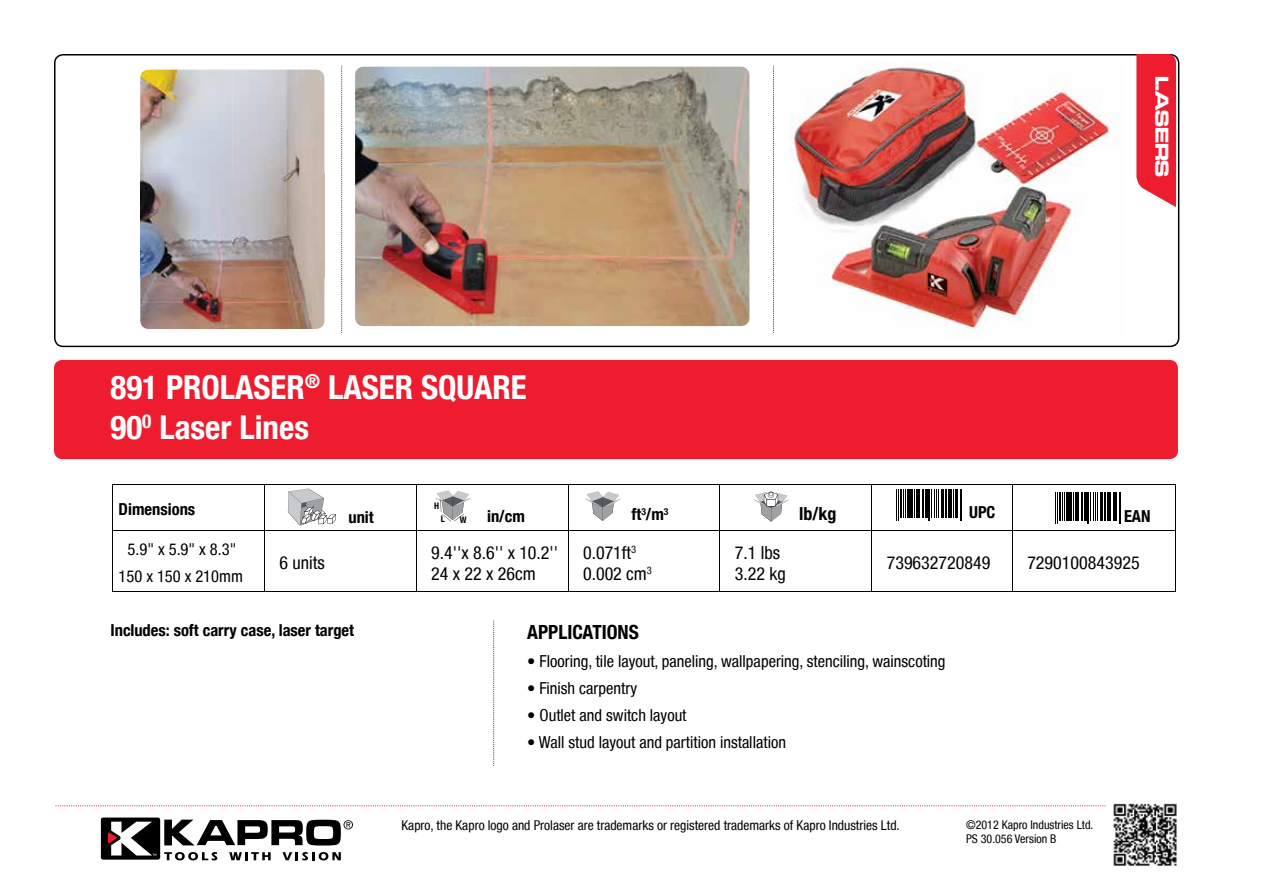
<style>
.page{position:relative;width:1263px;height:893px;background:#fff}
.page>*{position:absolute;margin:0;border:0;box-sizing:border-box;transform-origin:0 0}
.t1{font:700 condensed 33px/39.6px "Helvetica Neue LT";color:#fff}
.t2{font:700 condensed 19.5px "Helvetica Neue LT";color:#000}
.t3{font:700 expanded 19.5px "Microgramma LT";color:#fff}
.t4{font:condensed 18px/21.6px "Helvetica Neue LT";color:#000}
.t5{font:700 condensed 18px "Helvetica Neue LT";color:#000}
.t6{font:condensed 16.5px/27px "Helvetica Neue LT";color:#000;text-align:center}
.t7{font:700 condensed 16.5px "Helvetica Neue LT";color:#000}
.t8{font:condensed 13.5px "Helvetica Neue LT";color:#000}
.t9{font:condensed 12px/14.4px "Helvetica Neue LT";color:#000}
.t10{font:700 condensed 9px "Helvetica Neue LT";color:#000}
</style>
<div class="page">
<svg style="left:54px;top:54px;width:1125px;height:293px"></svg>
<div style="left:54px;top:360px;width:1124px;height:99px;background:#ed1c2e;border-radius:9px"></div>
<svg style="left:1136px;top:54px;width:40px;height:153px;background:#ee2f40"></svg>
<svg style="left:55px;top:805px;width:1051px;height:1px"></svg>
<svg style="left:341px;top:66px;width:1px;height:267px"></svg>
<svg style="left:773px;top:66px;width:1px;height:267px"></svg>
<svg style="left:493px;top:621px;width:1px;height:145px"></svg>
<hr style="left:112px;top:484px;width:152px;height:1px;background:#000">
<hr style="left:112px;top:485px;width:1px;height:45px;background:#000">
<hr style="left:264px;top:484px;width:152px;height:1px;background:#000">
<hr style="left:264px;top:485px;width:1px;height:45px;background:#000">
<hr style="left:416px;top:484px;width:152px;height:1px;background:#000">
<hr style="left:416px;top:485px;width:1px;height:45px;background:#000">
<hr style="left:568px;top:484px;width:152px;height:1px;background:#000">
<hr style="left:568px;top:485px;width:1px;height:45px;background:#000">
<hr style="left:720px;top:484px;width:152px;height:1px;background:#000">
<hr style="left:719px;top:485px;width:1px;height:45px;background:#000">
<hr style="left:872px;top:484px;width:140px;height:1px;background:#000">
<hr style="left:871px;top:485px;width:1px;height:45px;background:#000">
<hr style="left:1012px;top:484px;width:164px;height:1px;background:#000">
<hr style="left:1012px;top:485px;width:1px;height:45px;background:#000">
<hr style="left:1175px;top:485px;width:1px;height:45px;background:#000">
<hr style="left:112px;top:530px;width:152px;height:1px;background:#000">
<hr style="left:112px;top:530px;width:1px;height:61px;background:#000">
<hr style="left:264px;top:530px;width:152px;height:1px;background:#000">
<hr style="left:264px;top:530px;width:1px;height:61px;background:#000">
<hr style="left:416px;top:530px;width:152px;height:1px;background:#000">
<hr style="left:416px;top:530px;width:1px;height:61px;background:#000">
<hr style="left:568px;top:530px;width:152px;height:1px;background:#000">
<hr style="left:568px;top:530px;width:1px;height:61px;background:#000">
<hr style="left:720px;top:530px;width:152px;height:1px;background:#000">
<hr style="left:719px;top:530px;width:1px;height:61px;background:#000">
<hr style="left:872px;top:530px;width:140px;height:1px;background:#000">
<hr style="left:871px;top:530px;width:1px;height:61px;background:#000">
<hr style="left:1012px;top:530px;width:164px;height:1px;background:#000">
<hr style="left:1012px;top:530px;width:1px;height:61px;background:#000">
<hr style="left:1175px;top:530px;width:1px;height:61px;background:#000">
<hr style="left:112px;top:591px;width:152px;height:1px;background:#000">
<hr style="left:264px;top:591px;width:152px;height:1px;background:#000">
<hr style="left:416px;top:591px;width:152px;height:1px;background:#000">
<hr style="left:568px;top:591px;width:152px;height:1px;background:#000">
<hr style="left:720px;top:591px;width:152px;height:1px;background:#000">
<hr style="left:872px;top:591px;width:140px;height:1px;background:#000">
<hr style="left:1012px;top:591px;width:164px;height:1px;background:#000">
<svg style="left:435px;top:491px;width:35px;height:31px"></svg>
<svg style="left:585px;top:491px;width:35px;height:30px"></svg>
<svg style="left:753px;top:492px;width:36px;height:30px"></svg>
<svg style="left:288px;top:489px;width:48px;height:37px"></svg>
<hr style="left:897px;top:489px;width:1px;height:31px;background:#000">
<hr style="left:898px;top:489px;width:1px;height:31px;background:#000">
<svg style="left:900px;top:489px;width:24px;height:29px"></svg>
<hr style="left:925px;top:489px;width:2px;height:29px;background:#000">
<hr style="left:928px;top:489px;width:1px;height:31px;background:#000">
<hr style="left:930px;top:489px;width:1px;height:31px;background:#000">
<svg style="left:931px;top:489px;width:25px;height:29px"></svg>
<hr style="left:956px;top:489px;width:2px;height:29px;background:#000">
<hr style="left:960px;top:489px;width:1px;height:31px;background:#000">
<hr style="left:961px;top:489px;width:1px;height:31px;background:#000">
<hr style="left:1056px;top:492px;width:1px;height:31px;background:#000">
<hr style="left:1057px;top:492px;width:1px;height:31px;background:#000">
<svg style="left:1059px;top:492px;width:24px;height:29px"></svg>
<hr style="left:1084px;top:492px;width:2px;height:29px;background:#000">
<hr style="left:1087px;top:492px;width:1px;height:31px;background:#000">
<hr style="left:1089px;top:492px;width:1px;height:31px;background:#000">
<svg style="left:1090px;top:492px;width:25px;height:29px"></svg>
<hr style="left:1115px;top:492px;width:2px;height:29px;background:#000">
<hr style="left:1119px;top:492px;width:1px;height:31px;background:#000">
<hr style="left:1120px;top:492px;width:1px;height:31px;background:#000">
<div style="left:101px;top:817px;width:59px;height:43px;background:#000;border-radius:2px"></div>
<svg style="left:164px;top:852px;width:53px;height:8px"></svg>
<svg style="left:229px;top:852px;width:42px;height:8px"></svg>
<svg style="left:282px;top:852px;width:59px;height:8px"></svg>
<svg style="left:164px;top:820px;width:189px;height:25px"></svg>
<svg style="left:108px;top:822px;width:48px;height:34px"></svg>
<img style="left:355px;top:67px;width:394px;height:259px">
<img style="left:1113px;top:803px;width:64px;height:63px">
<img style="left:789px;top:62px;width:335px;height:276px">
<img style="left:140px;top:70px;width:184px;height:259px">
<h1 class="t1" style="left:111px;top:367px;width:418px">891 PROLASER<sup>®</sup> LASER SQUARE<br>90<sup>0</sup> Laser Lines</h1>
<p class="t3" style="left:1175px;top:76px;width:103px;rotate:90deg">LASERS</p>
<p class="t7" style="left:119px;top:499px;width:78px">Dimensions</p>
<p class="t6" style="left:119px;top:536px;width:126px">5.9" x 5.9" x 8.3"<br>150 x 150 x 210mm</p>
<p class="t10" style="left:434px;top:501px;width:7px">H</p>
<p class="t7" style="left:348px;top:507px;width:27px">unit</p>
<p class="t5" style="left:799px;top:502px;width:39px">lb/kg</p>
<p class="t7" style="left:969px;top:502px;width:28px">UPC</p>
<p class="t7" style="left:1124px;top:507px;width:28px">EAN</p>
<p class="t10" style="left:441px;top:514px;width:6px">L</p>
<p class="t7" style="left:460px;top:506px;width:66px"><sub>W</sub> in/cm</p>
<p class="t7" style="left:631px;top:504px;width:38px">ft<sup>3</sup>/m<sup>3</sup></p>
<p class="t4" style="left:279px;top:552px;width:47px">6 units</p>
<p class="t4" style="left:431px;top:541px;width:128px">9.4''x 8.6'' x 10.2''<br>24 x 22 x 26cm</p>
<p class="t4" style="left:583px;top:541px;width:70px">0.071ft<sup>3<br></sup>0.002 cm<sup>3</sup></p>
<p class="t4" style="left:735px;top:541px;width:52px">7.1 lbs<br>3.22 kg</p>
<p class="t4" style="left:887px;top:552px;width:105px">739632720849</p>
<p class="t4" style="left:1027px;top:552px;width:114px">7290100843925</p>
<p class="t7" style="left:111px;top:620px;width:245px">Includes: soft carry case, laser target</p>
<p class="t2" style="left:527px;top:620px;width:113px">APPLICATIONS</p>
<p class="t6" style="left:527px;top:648px;width:420px">• Flooring, tile layout, paneling, wallpapering, stenciling, wainscoting</p>
<p class="t6" style="left:527px;top:675px;width:111px">• Finish carpentry</p>
<p class="t6" style="left:527px;top:702px;width:161px">• Outlet and switch layout</p>
<p class="t6" style="left:527px;top:729px;width:260px">• Wall stud layout and partition installation</p>
<p class="t8" style="left:401px;top:817px;width:500px">Kapro, the Kapro logo and Prolaser are trademarks or registered trademarks of Kapro Industries Ltd.</p>
<p class="t9" style="left:966px;top:817px;width:129px">©2012 Kapro Industries Ltd.<br>PS 30.056 Version B</p>
</div>
